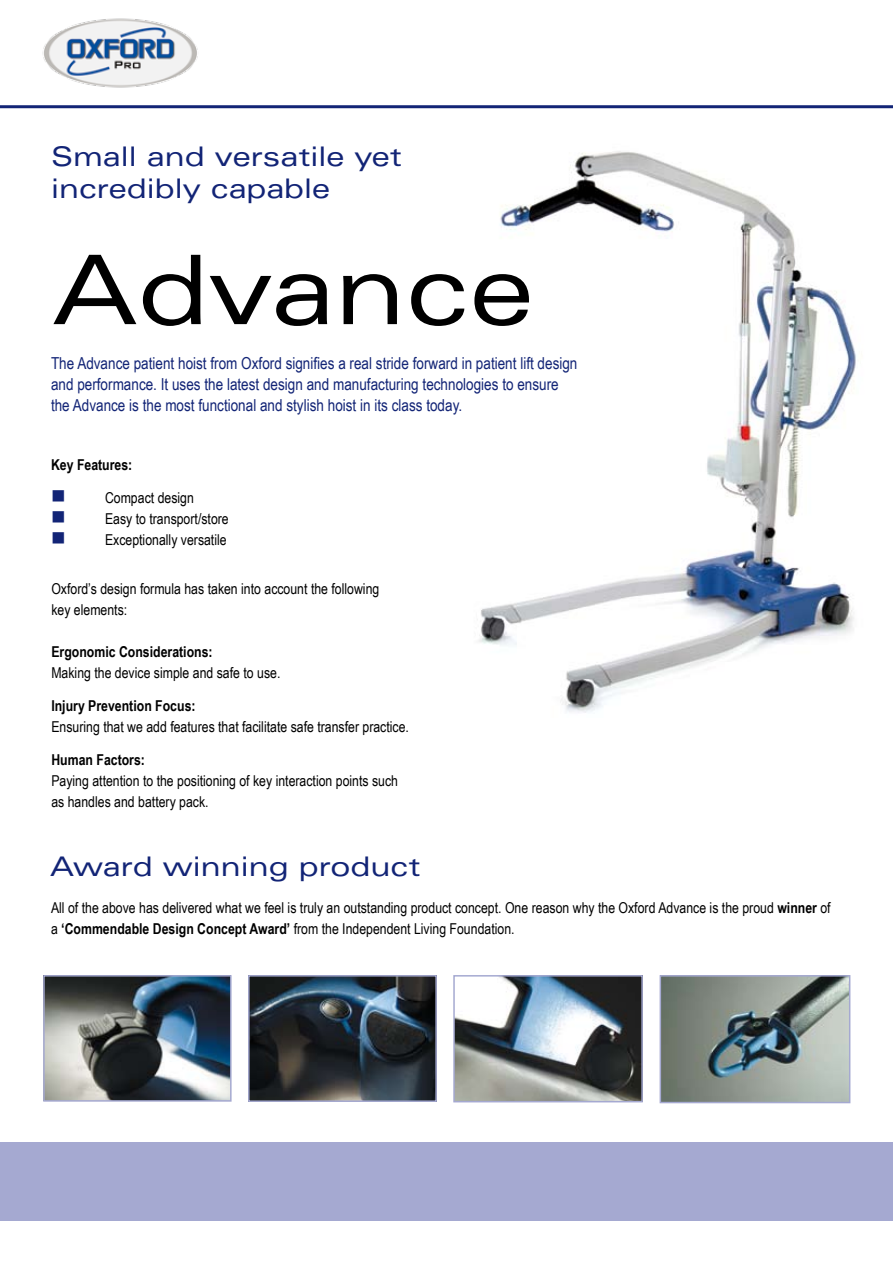
<style>
.page{position:relative;width:893px;height:1263px;background:#fff}
.page>*{position:absolute;margin:0;border:0;box-sizing:border-box;transform-origin:0 0}
.t1{font:expanded 96px "Univers";color:#000}
.t2{font:expanded 27px/32.4px "Univers";color:#122476}
.t3{font:16.5px/21px "Arial Narrow";color:#122476}
.t4{font:15px/21px "Arial Narrow";color:#000}
.t5{font:700 15px "Arial Narrow";color:#000}
.s1{color:#122476}
.s2{font-weight:700}
</style>
<div class="page">
<img style="left:479px;top:151px;width:377px;height:562px">
<div style="left:0;top:1142px;width:893px;height:78px;background:#a5a9d1"></div>
<img style="left:46px;top:978px;width:183px;height:121px">
<div style="left:43px;top:975px;width:189px;height:127px;border:2px solid #a5a9d1"></div>
<img style="left:251px;top:978px;width:183px;height:121px">
<div style="left:248px;top:975px;width:189px;height:127px;border:2px solid #a5a9d1"></div>
<img style="left:456px;top:978px;width:184px;height:121px">
<div style="left:453px;top:975px;width:190px;height:127px;border:2px solid #a5a9d1"></div>
<img style="left:663px;top:978px;width:184px;height:122px">
<div style="left:660px;top:975px;width:190px;height:128px;border:2px solid #a5a9d1"></div>
<img style="left:42px;top:18px;width:156px;height:70px">
<hr style="left:0;top:105px;width:893px;height:3px;background:#122476">
<h2 class="t2" style="left:51px;top:140px;width:352px">Small and versatile yet incredibly capable</h2>
<h1 class="t1" style="left:52px;top:233px;width:483px">Advance</h1>
<p class="t3" style="left:51px;top:352px;width:528px">The Advance patient hoist from Oxford signifies a real stride forward in patient lift design and performance. It uses the latest design and manufacturing technologies to ensure the Advance is the most functional and stylish hoist in its class today.</p>
<p class="t5" style="left:51px;top:453px;width:83px">Key Features:</p>
<p class="t4" style="left:51px;top:487px;width:144px"><span class="s1">■</span> Compact design</p>
<p class="t4" style="left:51px;top:508px;width:179px"><span class="s1">■</span> Easy to transport/store</p>
<p class="t4" style="left:51px;top:529px;width:177px"><span class="s1">■</span> Exceptionally versatile</p>
<p class="t4" style="left:51px;top:577px;width:329px">Oxford’s design formula has taken into account the following key elements:</p>
<p class="t5" style="left:51px;top:640px;width:163px">Ergonomic Considerations:</p>
<p class="t4" style="left:51px;top:661px;width:231px">Making the device simple and safe to use.</p>
<p class="t5" style="left:51px;top:694px;width:146px">Injury Prevention Focus:</p>
<p class="t4" style="left:51px;top:715px;width:359px">Ensuring that we add features that facilitate safe transfer practice.</p>
<p class="t5" style="left:51px;top:748px;width:95px">Human Factors:</p>
<p class="t4" style="left:51px;top:769px;width:348px">Paying attention to the positioning of key interaction points such as handles and battery pack.</p>
<h2 class="t2" style="left:50px;top:850px;width:371px">Award winning product</h2>
<p class="t4" style="left:51px;top:897px;width:781px">All of the above has delivered what we feel is truly an outstanding product concept. One reason why the Oxford Advance is the proud <span class="s2">winner</span> of a <span class="s2">‘Commendable Design Concept Award’</span> from the Independent Living Foundation.</p>
</div>
